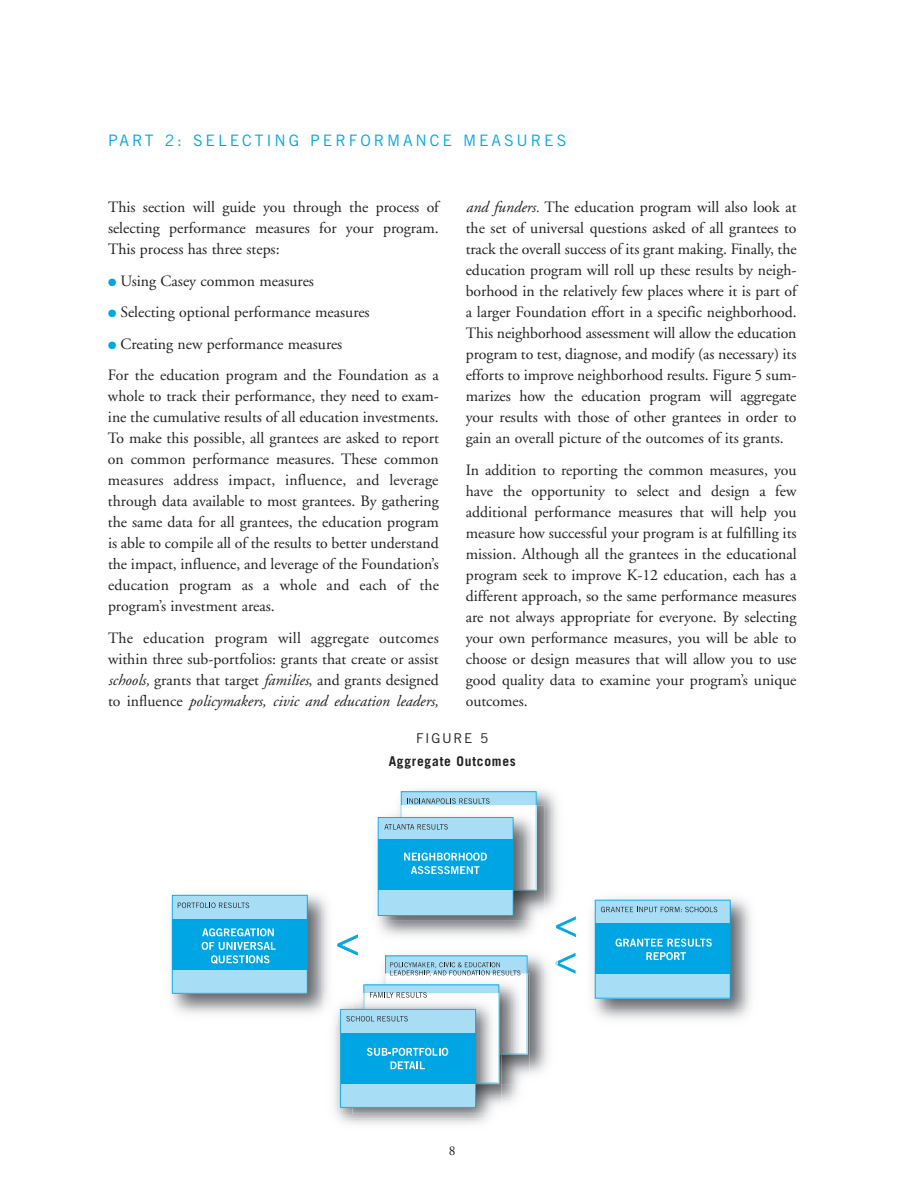
<style>
.page{position:relative;width:918px;height:1188px;background:#fff}
.page>*{position:absolute;margin:0;border:0;box-sizing:border-box;transform-origin:0 0}
.t1{font:37.8px "Trade Gothic";color:#00a6e4}
.t2{font:15.75px/21px "Adobe Garamond";color:#231f20;text-align:justify}
.t3{font:15.75px "Trade Gothic";letter-spacing:.185em;color:#00a6e4}
.t4{font:700 13.5px "Trade Gothic";letter-spacing:.055em;color:#231f20}
.t5{font:13.5px "Trade Gothic";letter-spacing:.12em;color:#231f20}
.t6{font:13.5px "Adobe Garamond";color:#231f20}
.s1{font-style:italic}
.s2{color:#00a6e4}
</style>
<div class="page">
<img style="left:171px;top:894px;width:157px;height:120px">
<img style="left:415px;top:789px;width:143px;height:121px">
<img style="left:377px;top:817px;width:156px;height:119px">
<img style="left:389px;top:805px;width:155px;height:116px">
<svg style="left:556px;top:916px;width:20px;height:21px"></svg>
<img style="left:528px;top:955px;width:28px;height:119px">
<svg style="left:556px;top:953px;width:19px;height:21px"></svg>
<img style="left:334px;top:1007px;width:156px;height:117px">
<img style="left:323px;top:993px;width:15px;height:32px">
<img style="left:352px;top:1108px;width:141px;height:6px">
<svg style="left:172px;top:895px;width:136px;height:99px"></svg>
<svg style="left:378px;top:791px;width:159px;height:125px"></svg>
<svg style="left:340px;top:955px;width:188px;height:153px"></svg>
<img style="left:592px;top:897px;width:159px;height:123px">
<svg style="left:595px;top:900px;width:136px;height:99px"></svg>
<p class="t3" style="left:108px;top:135px;width:460px">PART 2: SELECTING PERFORMANCE MEASURES</p>
<p class="t2" style="left:466px;top:198px;width:332px"><span class="s1">and funders.</span> The education program will also look at the set of universal questions asked of all grantees to track the overall success of its grant making. Finally, the education program will roll up these results by neigh&shy;borhood in the relatively few places where it is part of a larger Foundation effort in a specific neighborhood.<br>This neighborhood assessment will allow the education program to test, diagnose, and modify (as necessary) its efforts to improve neighborhood results. Figure 5 sum&shy;marizes how the education program will aggregate your results with those of other grantees in order to gain an overall picture of the outcomes of its grants.</p>
<p class="t2" style="left:466px;top:461px;width:332px">In addition to reporting the common measures, you have the opportunity to select and design a few additional performance measures that will help you measure how successful your program is at fulfilling its mission. Although all the grantees in the educational program seek to improve K-12 education, each has a different approach, so the same performance measures are not always appropriate for everyone. By selecting your own performance measures, you will be able to choose or design measures that will allow you to use good quality data to examine your program’s unique outcomes.</p>
<p class="t5" style="left:416px;top:733px;width:74px">FIGURE 5</p>
<p class="t4" style="left:389px;top:756px;width:129px">Aggregate Outcomes</p>
<p class="t2" style="left:108px;top:198px;width:332px">This section will guide you through the process of selecting performance measures for your program.<br>This process has three steps:</p>
<p class="t2" style="left:108px;top:272px;width:208px"><span class="s2">●</span> Using Casey common measures</p>
<p class="t2" style="left:108px;top:303px;width:263px"><span class="s2">●</span> Selecting optional performance measures</p>
<p class="t2" style="left:108px;top:329px;width:332px;line-height:31.5px"><span class="s2">●</span> Creating new performance measures<br>For the education program and the Foundation as a</p>
<p class="t2" style="left:108px;top:387px;width:332px">whole to track their performance, they need to exam&shy;ine the cumulative results of all education investments.<br>To make this possible, all grantees are asked to report on common performance measures. These common measures address impact, influence, and leverage through data available to most grantees. By gathering the same data for all grantees, the education program is able to compile all of the results to better understand the impact, influence, and leverage of the Foundation’s education program as a whole and each of the program’s investment areas.</p>
<p class="t2" style="left:108px;top:629px;width:332px">The education program will aggregate outcomes within three sub-portfolios: grants that create or assist <span class="s1">schools,</span> grants that target <span class="s1">families</span>, and grants designed to influence <span class="s1">policymakers, civic and education leaders,</span></p>
<h1 class="t1" style="left:336px;top:927px;width:24px">&lt;</h1>
<p class="t6" style="left:449px;top:1145px;width:8px">8</p>
</div>
